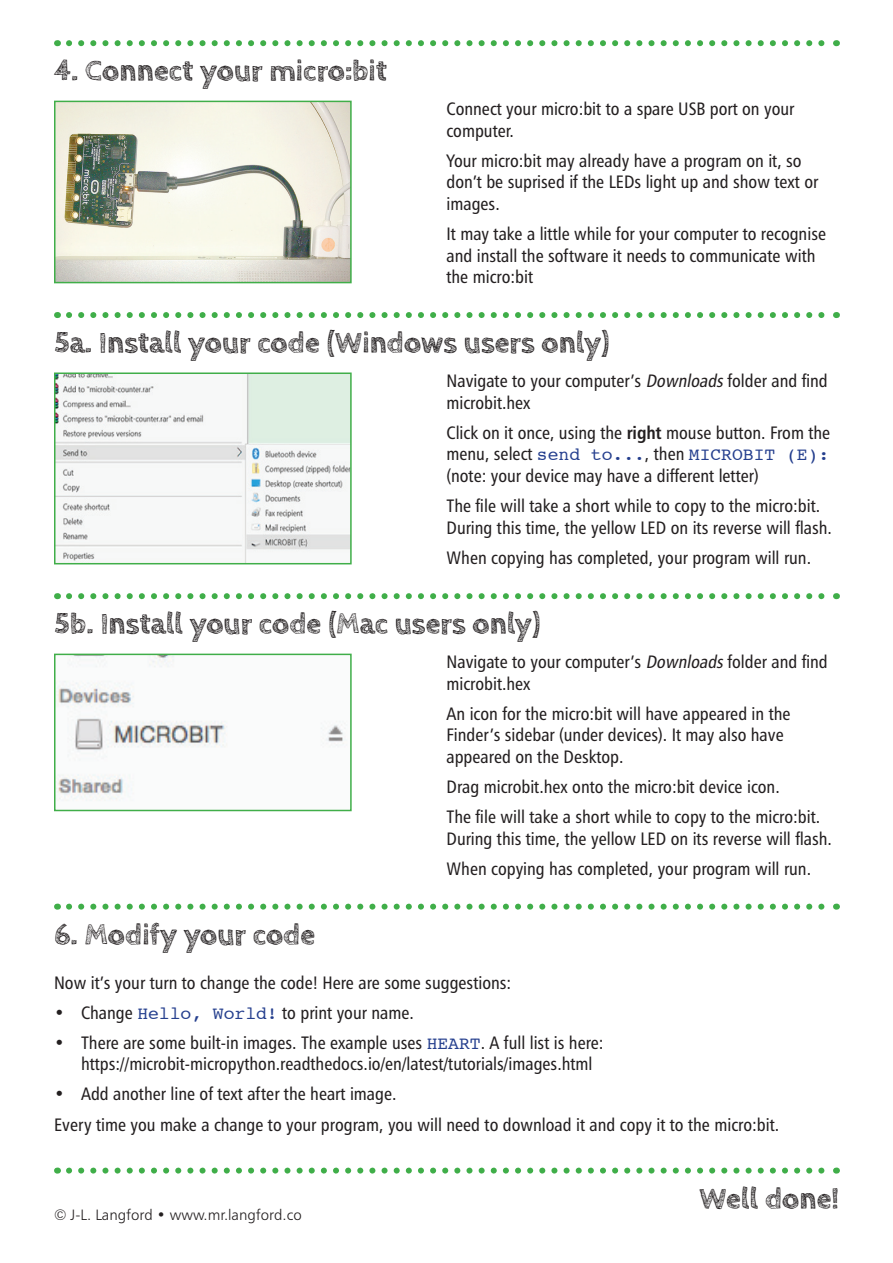
<style>
.page{position:relative;width:893px;height:1263px;background:#fff}
.page>*{position:absolute;margin:0;border:0;box-sizing:border-box;transform-origin:0 0}
.t1{font:700 30px "Cabin Sketch";color:#231f20}
.t2{font:18px/21.6px "Humanist 777 BT Roman Condensed B";color:#231f20}
.t3{font:18px "Courier";color:#253f8e}
.t4{font:15px "Humanist 777 BT Light B";color:#231f20}
.s1{font-style:italic}
.s2{font-family:"Humanist 777 BT Bold Condensed B"}
.s3{font-family:"Humanist 777 BT Roman Condensed B";color:#231f20}
.s4{font-family:"Courier";color:#253f8e}
</style>
<div class="page">
<svg style="left:69px;top:1167px;width:756px;height:6px"></svg>
<svg style="left:69px;top:40px;width:756px;height:6px"></svg>
<img style="left:57px;top:104px;width:292px;height:176px">
<div style="left:54px;top:101px;width:298px;height:182px;border:2px solid #40ae49"></div>
<svg style="left:69px;top:312px;width:756px;height:6px"></svg>
<img style="left:57px;top:375px;width:292px;height:186px">
<div style="left:54px;top:372px;width:298px;height:192px;border:2px solid #40ae49"></div>
<svg style="left:69px;top:593px;width:756px;height:6px"></svg>
<img style="left:57px;top:657px;width:289px;height:144px">
<div style="left:54px;top:654px;width:298px;height:157px;border:2px solid #40ae49"></div>
<svg style="left:69px;top:904px;width:756px;height:6px"></svg>
<h1 class="t1" style="left:54px;top:54px;width:334px">4. Connect your micro:bit</h1>
<p class="t2" style="left:446px;top:98px;width:349px">Connect your micro:bit to a spare USB port on your computer.</p>
<p class="t2" style="left:446px;top:149px;width:373px">Your micro:bit may already have a program on it, so don’t be suprised if the LEDs light up and show text or images.</p>
<p class="t2" style="left:446px;top:223px;width:381px">It may take a little while for your computer to recognise and install the software it needs to communicate with the micro:bit</p>
<h1 class="t1" style="left:54px;top:326px;width:556px">5a. Install your code (Windows users only)</h1>
<p class="t2" style="left:446px;top:370px;width:383px">Navigate to your computer’s <span class="s1">Downloads</span>folder and find microbit.hex</p>
<p class="t2" style="left:446px;top:421px;width:385px">Click on it once, using the <span class="s2">right</span> mouse button. From the</p>
<p class="t3" style="left:446px;top:441px;width:384px"><span class="s3">menu, select</span> send to...<span class="s3">, then</span> MICROBIT (E):</p>
<p class="t2" style="left:446px;top:460px;width:375px;line-height:30.2px">(note: your device may have a different letter)<br>The file will take a short while to copy to the micro:bit.</p>
<p class="t2" style="left:446px;top:512px;width:387px;line-height:30.2px">During this time, the yellow LED on its reverse will flash.<br>When copying has completed, your program will run.</p>
<h1 class="t1" style="left:54px;top:607px;width:487px">5b. Install your code (Mac users only)</h1>
<p class="t2" style="left:446px;top:651px;width:383px">Navigate to your computer’s <span class="s1">Downloads</span>folder and find microbit.hex</p>
<p class="t2" style="left:446px;top:702px;width:346px">An icon for the micro:bit will have appeared in the<br>Finder’s sidebar (under devices). It may also have appeared on the Desktop.</p>
<p class="t2" style="left:446px;top:771px;width:375px;line-height:30.2px">Drag microbit.hex onto the micro:bit device icon.<br>The file will take a short while to copy to the micro:bit.</p>
<p class="t2" style="left:446px;top:823px;width:387px;line-height:30.2px">During this time, the yellow LED on its reverse will flash.<br>When copying has completed, your program will run.</p>
<h1 class="t1" style="left:54px;top:917px;width:263px">6. Modify your code</h1>
<p class="t2" style="left:54px;top:971px;width:459px">Now it’s your turn to change the code! Here are some suggestions:</p>
<p class="t2" style="left:54px;top:1001px;width:361px">• Change <span class="s4">Hello, World!</span> to print your name.</p>
<p class="t2" style="left:81px;top:1031px;width:524px;text-indent:-27px">• There are some built-in images. The example uses <span class="s4">HEART</span>. A full list is here: https://microbit-micropython.readthedocs.io/en/latest/tutorials/images.html</p>
<p class="t2" style="left:54px;top:1079px;width:727px;line-height:30.2px">• Add another line of text after the heart image.<br>Every time you make a change to your program, you will need to download it and copy it to the micro:bit.</p>
<p class="t4" style="left:54px;top:1206px;width:249px">© J-L. Langford • www.mr.langford.co</p>
<h1 class="t1" style="left:700px;top:1181px;width:141px">Well done!</h1>
</div>
